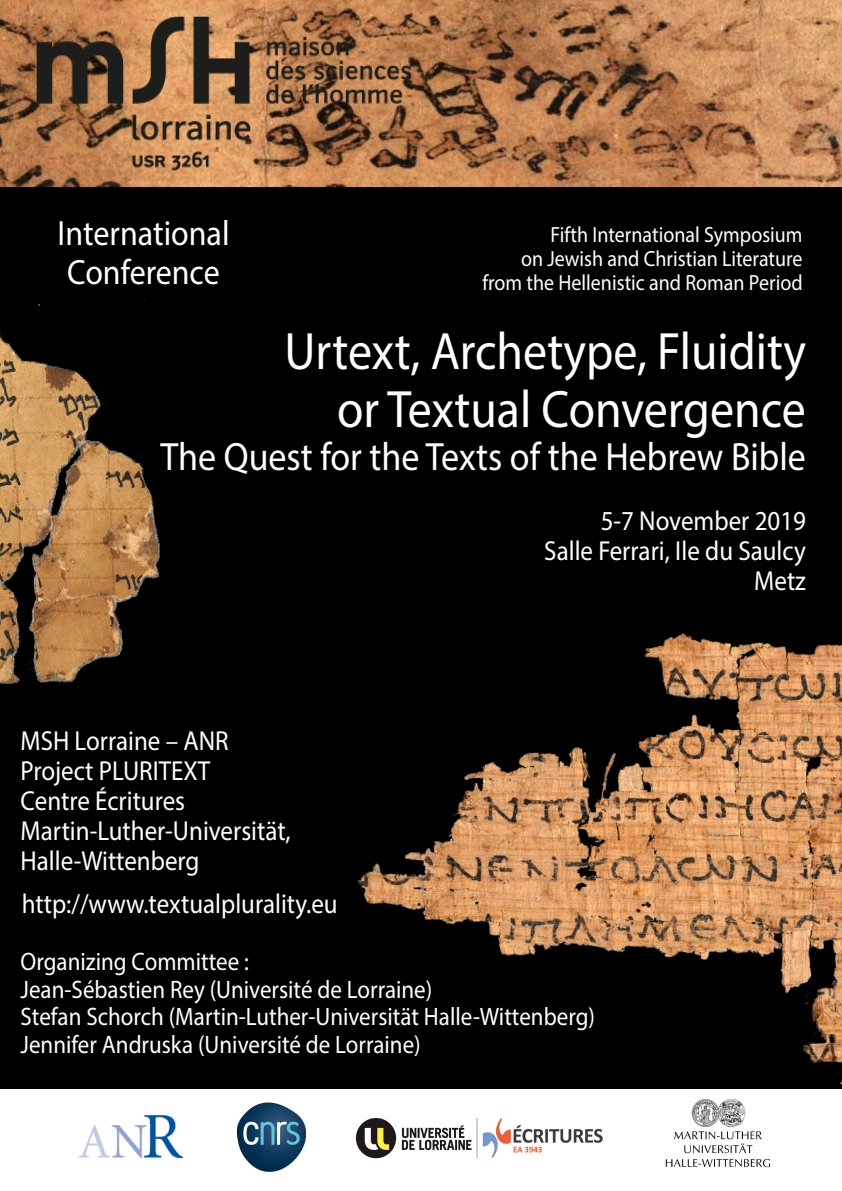
<style>
.page{position:relative;width:842px;height:1191px;background:#fff}
.page>*{position:absolute;margin:0;border:0;box-sizing:border-box;transform-origin:0 0}
.t1{font:52.8px/57.6px "Myriad Pro";color:#fff;text-align:right;scale:.91 1}
.t2{font:39.6px "Myriad Pro";color:#fff;scale:.91 1}
.t3{font:35.2px/38.4px "Myriad Pro";color:#fff;scale:.91 1}
.t4{font:27.5px/30px "Myriad Pro";color:#fff;text-align:right;scale:.91 1}
.t5{font:25.3px/27.6px "Myriad Pro";color:#fff;scale:.91 1}
.t6{font:22px/24px "Myriad Pro";color:#fff;text-align:right;scale:.91 1}
</style>
<div class="page">
<div style="left:0;top:187px;width:842px;height:902px;background:#000"></div>
<img style="left:0;top:0;width:842px;height:187px">
<img style="left:330px;top:633px;width:512px;height:456px">
<img style="left:0;top:262px;width:164px;height:629px">
<img style="left:11px;top:0;width:435px;height:215px">
<img style="left:78px;top:1115px;width:105px;height:44px">
<img style="left:355px;top:1117px;width:248px;height:42px">
<img style="left:238px;top:1102px;width:67px;height:69px">
<img style="left:665px;top:1099px;width:106px;height:69px">
<p class="t3" style="left:57px;top:213px;width:191px">International<br>Conference</p>
<p class="t6" style="left:482px;top:222px;width:353px">Fifth International Symposium<br>on Jewish and Christian Literature from the Hellenistic and Roman Period</p>
<h1 class="t1" style="left:285px;top:322px;width:574px">Urtext, Archetype, Fluidity or Textual Convergence</h1>
<h2 class="t2" style="left:161px;top:432px;width:711px">The Quest for the Texts of the Hebrew Bible</h2>
<p class="t4" style="left:544px;top:505px;width:289px">5-7 November 2019<br>Salle Ferrari, Ile du Saulcy<br>Metz</p>
<p class="t4" style="left:21px;top:725px;width:298px;text-align:left">MSH Lorraine – ANR<br>Project PLURITEXT<br>Centre Écritures<br>Martin-Luther-Universität,<br>Halle-Wittenberg</p>
<p class="t4" style="left:22px;top:888px;width:349px">http://www.textualplurality.eu</p>
<p class="t5" style="left:21px;top:947px;width:633px">Organizing Committee :<br>Jean-Sébastien Rey (Université de Lorraine)<br>Stefan Schorch (Martin-Luther-Universität Halle-Wittenberg)<br>Jennifer Andruska (Université de Lorraine)</p>
</div>
